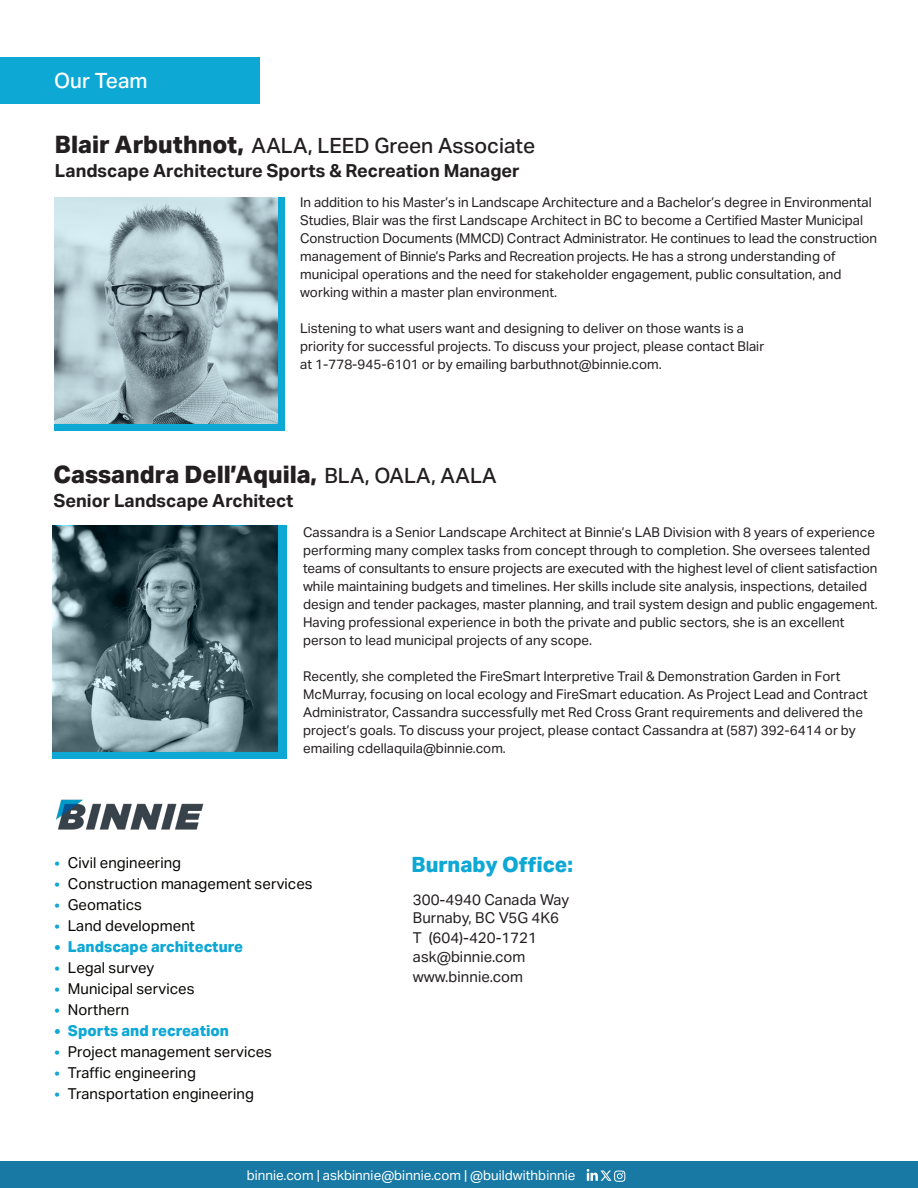
<style>
.page{position:relative;width:918px;height:1188px;background:#fff}
.page>*{position:absolute;margin:0;border:0;box-sizing:border-box;transform-origin:0 0}
.t1{font:800 24px "Aktiv Grotesk";color:#231f20}
.t2{font:500 21px "Aktiv Grotesk";color:#231f20}
.t3{font:800 21px "Aktiv Grotesk";color:#0ea8d5}
.t4{font:500 21px "Aktiv Grotesk";color:#fff}
.t5{font:700 18px "Aktiv Grotesk";color:#231f20}
.t6{font:15px "Aktiv Grotesk";color:#070604}
.t7{font:15px/19.5px "Aktiv Grotesk";color:#231f20}
.t8{font:800 15px "Aktiv Grotesk";color:#0ea8d5}
.t9{font:13.5px/18px "Aktiv Grotesk";color:#231f20}
.t10{font:13.5px "Aktiv Grotesk";color:#fff}
.s1{font-weight:800;font-size:24px}
.s2{font-weight:500;font-size:21px}
.s3{color:#0ea8d5}
</style>
<div class="page">
<div style="left:0;top:57px;width:260px;height:47px;background:#0ea8d5"></div>
<img style="left:56px;top:799px;width:148px;height:31px">
<div style="left:52px;top:526px;width:234px;height:233px;background:#0ea8d5"></div>
<img style="left:52px;top:526px;width:225px;height:226px">
<div style="left:55px;top:197px;width:230px;height:234px;background:#0ea8d5"></div>
<img style="left:55px;top:197px;width:222px;height:226px">
<div style="left:0;top:1161px;width:918px;height:27px;background:#1779a4"></div>
<svg style="left:587px;top:1169px;width:38px;height:13px"></svg>
<p class="t4" style="left:54px;top:69px;width:95px">Our Team</p>
<p class="t2" style="left:55px;top:133px;width:482px"><span class="s1">Blair Arbuthnot,</span> AALA, LEED Green Associate</p>
<p class="t5" style="left:55px;top:160px;width:466px">Landscape Architecture Sports &amp; Recreation Manager</p>
<p class="t9" style="left:300px;top:193px;width:579px">In addition to his Master’s in Landscape Architecture and a Bachelor’s degree in Environmental Studies, Blair was the first Landscape Architect in BC to become a Certified Master Municipal Construction Documents (MMCD) Contract Administrator. He continues to lead the construction management of Binnie’s Parks and Recreation projects. He has a strong understanding of municipal operations and the need for stakeholder engagement, public consultation, and working within a master plan environment.</p>
<p class="t9" style="left:300px;top:319px;width:466px">Listening to what users want and designing to deliver on those wants is a priority for successful projects. To discuss your project, please contact Blair at 1-778-945-6101 or by emailing barbuthnot@binnie.com.</p>
<p class="t1" style="left:54px;top:460px;width:445px">Cassandra Dell’Aquila, <span class="s2">BLA, OALA, AALA</span></p>
<p class="t5" style="left:54px;top:490px;width:241px">Senior Landscape Architect</p>
<p class="t9" style="left:303px;top:523px;width:576px">Cassandra is a Senior Landscape Architect at Binnie’s LAB Division with 8 years of experience performing many complex tasks from concept through to completion. She oversees talented teams of consultants to ensure projects are executed with the highest level of client satisfaction while maintaining budgets and timelines. Her skills include site analysis, inspections, detailed design and tender packages, master planning, and trail system design and public engagement.<br>Having professional experience in both the private and public sectors, she is an excellent person to lead municipal projects of any scope.</p>
<p class="t9" style="left:303px;top:667px;width:566px">Recently, she completed the FireSmart Interpretive Trail &amp; Demonstration Garden in Fort McMurray, focusing on local ecology and FireSmart education. As Project Lead and Contract Administrator, Cassandra successfully met Red Cross Grant requirements and delivered the project’s goals. To discuss your project, please contact Cassandra at (587) 392-6414 or by emailing cdellaquila@binnie.com.</p>
<p class="t6" style="left:54px;top:854px;width:128px"><span class="s3">•</span> Civil engineering</p>
<p class="t6" style="left:54px;top:875px;width:260px"><span class="s3">•</span> Construction management services</p>
<p class="t6" style="left:54px;top:896px;width:89px"><span class="s3">•</span> Geomatics</p>
<p class="t6" style="left:54px;top:917px;width:142px"><span class="s3">•</span> Land development</p>
<p class="t8" style="left:54px;top:938px;width:190px">• Landscape architecture</p>
<p class="t6" style="left:54px;top:959px;width:101px"><span class="s3">•</span> Legal survey</p>
<p class="t6" style="left:54px;top:980px;width:142px"><span class="s3">•</span> Municipal services</p>
<p class="t6" style="left:54px;top:1001px;width:77px"><span class="s3">•</span> Northern</p>
<p class="t8" style="left:54px;top:1022px;width:176px">• Sports and recreation</p>
<p class="t6" style="left:54px;top:1043px;width:219px"><span class="s3">•</span> Project management services</p>
<p class="t6" style="left:54px;top:1064px;width:143px"><span class="s3">•</span> Traffic engineering</p>
<p class="t6" style="left:54px;top:1085px;width:201px"><span class="s3">•</span> Transportation engineering</p>
<p class="t3" style="left:411px;top:852px;width:163px">Burnaby Office:</p>
<p class="t7" style="left:413px;top:890px;width:158px">300-4940 Canada Way</p>
<p class="t7" style="left:413px;top:908px;width:148px">Burnaby, BC V5G 4K6</p>
<p class="t7" style="left:413px;top:928px;width:126px">T (604)-420-1721 ask@binnie.com www.binnie.com</p>
<p class="t10" style="left:247px;top:1168px;width:330px">binnie.com | askbinnie@binnie.com | @buildwithbinnie</p>
</div>
